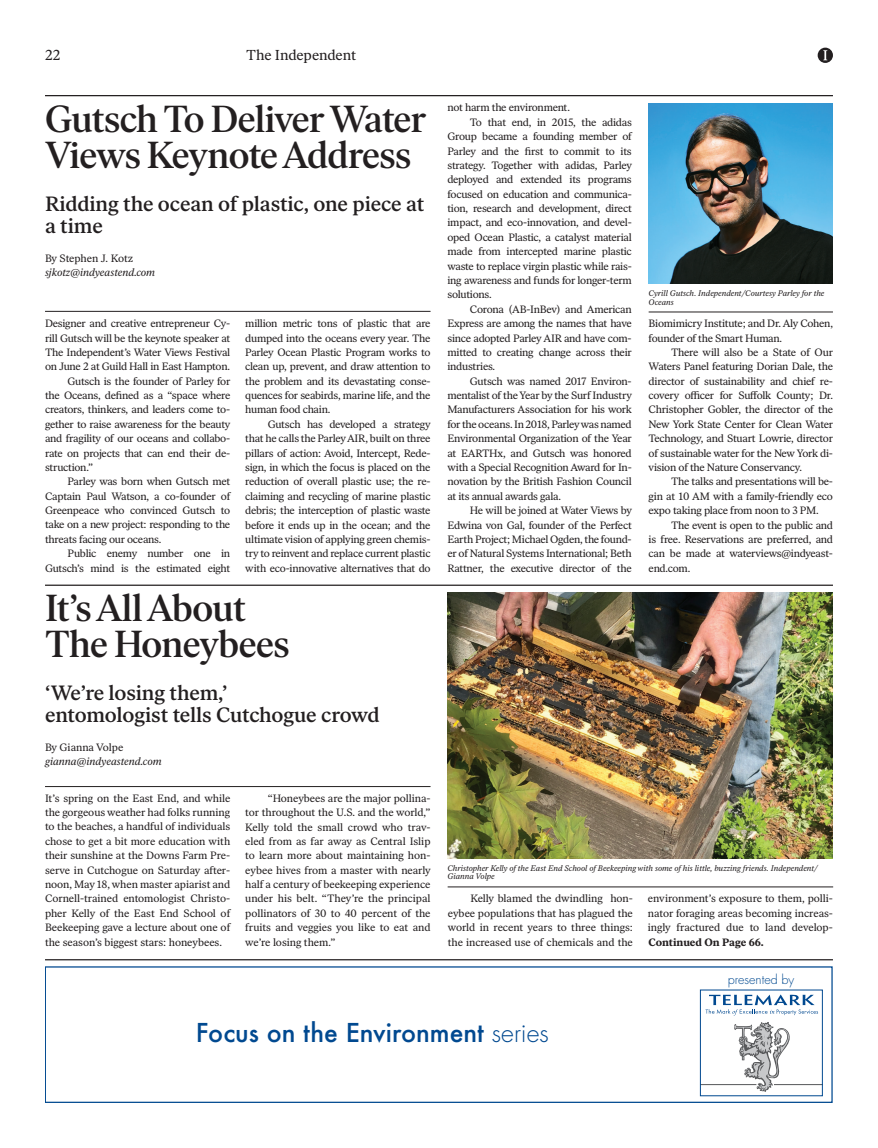
<style>
.page{position:relative;width:878px;height:1148px;background:#fff}
.page>*{position:absolute;margin:0;border:0;box-sizing:border-box;transform-origin:0 0}
.t1{font:500 37.5px/35.9px "Ivar Headline";letter-spacing:-.02em;color:#231f20}
.t2{font:500 25.25px "Futura";color:#014990}
.t3{font:500 20.62px/21.5px "Ivar Text";letter-spacing:-.01em;color:#231f20}
.t4{font:14.38px "Ivar Text";letter-spacing:-.01em;color:#231f20}
.t5{font:300 12.62px "Futura";color:#014990}
.t6{font:10.62px/14.4px "Ivar Text";letter-spacing:-.02em;color:#231f20;text-align:justify}
.t7{font:italic 10.62px "Ivar Text";color:#231f20}
.t8{font:700 10.62px "Ivar Text";color:#231f20}
.t9{font:10.62px "Ivar Text";color:#231f20}
.t10{font:italic 8.12px/8.1px "Ivar Text";color:#231f20}
.s1{font-weight:300}
</style>
<div class="page">
<hr style="left:45px;top:95px;width:787px;height:1px;background:#231f20">
<svg style="left:817px;top:48px;width:15px;height:15px"></svg>
<svg style="left:702px;top:994px;width:118px;height:98px"></svg>
<hr style="left:45px;top:959px;width:787px;height:1px;background:#231f20">
<img style="left:648px;top:103px;width:184px;height:180px">
<hr style="left:648px;top:312px;width:184px;height:1px;background:#231f20">
<hr style="left:45px;top:311px;width:385px;height:1px;background:#231f20">
<hr style="left:45px;top:584px;width:787px;height:2px;background:#231f20">
<img style="left:448px;top:592px;width:384px;height:266px">
<hr style="left:45px;top:786px;width:385px;height:1px;background:#231f20">
<hr style="left:447px;top:886px;width:386px;height:1px;background:#231f20">
<h3 class="t4" style="left:45px;top:47px;width:17px">22</h3>
<h3 class="t4" style="left:246px;top:47px;width:111px">The Independent</h3>
<h1 class="t1" style="left:45px;top:102px;width:382px">Gutsch To Deliver Water<br>Views Keynote Address</h1>
<h3 class="t3" style="left:45px;top:193px;width:381px">Ridding the ocean of plastic, one piece at a time</h3>
<p class="t6" style="left:45px;top:251px;width:90px">By Stephen J. Kotz</p>
<p class="t7" style="left:45px;top:266px;width:112px">sjkotz@indyeastend.com</p>
<p class="t6" style="left:45px;top:316px;width:187px">Designer and creative entrepreneur Cy-</p>
<p class="t6" style="left:45px;top:331px;width:187px">rill Gutsch will be the keynote speaker at</p>
<p class="t6" style="left:45px;top:345px;width:187px">The Independent’s Water Views Festival</p>
<p class="t6" style="left:45px;top:359px;width:186px">on June 2 at Guild Hall in East Hampton.</p>
<p class="t6" style="left:68px;top:374px;width:164px">Gutsch is the founder of Parley for</p>
<p class="t6" style="left:45px;top:388px;width:187px">the Oceans, defined as a “space where</p>
<p class="t6" style="left:45px;top:402px;width:187px">creators, thinkers, and leaders come to-</p>
<p class="t6" style="left:45px;top:417px;width:187px">gether to raise awareness for the beauty</p>
<p class="t6" style="left:45px;top:431px;width:187px">and fragility of our oceans and collabo-</p>
<p class="t6" style="left:45px;top:446px;width:187px">rate on projects that can end their de-</p>
<p class="t6" style="left:45px;top:460px;width:50px">struction.”</p>
<p class="t6" style="left:68px;top:474px;width:164px">Parley was born when Gutsch met</p>
<p class="t6" style="left:45px;top:489px;width:187px">Captain Paul Watson, a co-founder of</p>
<p class="t6" style="left:45px;top:503px;width:187px">Greenpeace who convinced Gutsch to</p>
<p class="t6" style="left:45px;top:517px;width:187px">take on a new project: responding to the</p>
<p class="t6" style="left:45px;top:532px;width:118px">threats facing our oceans.</p>
<p class="t6" style="left:68px;top:546px;width:164px">Public enemy number one in</p>
<p class="t6" style="left:45px;top:561px;width:187px">Gutsch’s mind is the estimated eight</p>
<p class="t6" style="left:245px;top:316px;width:187px">million metric tons of plastic that are dumped into the oceans every year. The Parley Ocean Plastic Program works to clean up, prevent, and draw attention to the problem and its devastating conse&shy;quences for seabirds, marine life, and the human food chain.</p>
<p class="t6" style="left:245px;top:417px;width:187px;text-indent:23px">Gutsch has developed a strategy that he calls the Parley AIR, built on three pillars of action: Avoid, Intercept, Rede&shy;sign, in which the focus is placed on the reduction of overall plastic use; the re&shy;claiming and recycling of marine plastic debris; the interception of plastic waste before it ends up in the ocean; and the ultimate vision of applying green chemis&shy;try to reinvent and replace current plastic with eco-innovative alternatives that do</p>
<h1 class="t1" style="left:45px;top:590px;width:246px">It’s All About<br>The Honeybees</h1>
<h3 class="t3" style="left:45px;top:682px;width:336px">‘We’re losing them,’<br>entomologist tells Cutchogue crowd</h3>
<p class="t9" style="left:45px;top:740px;width:80px">By Gianna Volpe</p>
<p class="t7" style="left:45px;top:755px;width:118px">gianna@indyeastend.com</p>
<p class="t6" style="left:45px;top:791px;width:187px">It’s spring on the East End, and while the gorgeous weather had folks running to the beaches, a handful of individuals chose to get a bit more education with their sunshine at the Downs Farm Pre&shy;serve in Cutchogue on Saturday after&shy;noon, May 18, when master apiarist and Cornell-trained entomologist Christo&shy;pher Kelly of the East End School of Beekeeping gave a lecture about one of the season’s biggest stars: honeybees.</p>
<p class="t6" style="left:245px;top:791px;width:187px;text-indent:22px">“Honeybees are the major pollina&shy;tor throughout the U.S. and the world,” Kelly told the small crowd who trav&shy;eled from as far away as Central Islip to learn more about maintaining hon&shy;eybee hives from a master with nearly half a century of beekeeping experience under his belt. “They’re the principal pollinators of 30 to 40 percent of the fruits and veggies you like to eat and we’re losing them.”</p>
<p class="t6" style="left:447px;top:101px;width:124px">not harm the environment.</p>
<p class="t6" style="left:470px;top:115px;width:163px">To that end, in 2015, the adidas</p>
<p class="t6" style="left:447px;top:129px;width:186px">Group became a founding member of</p>
<p class="t6" style="left:447px;top:144px;width:186px">Parley and the first to commit to its</p>
<p class="t6" style="left:447px;top:158px;width:186px">strategy. Together with adidas, Parley</p>
<p class="t6" style="left:447px;top:172px;width:186px">deployed and extended its programs</p>
<p class="t6" style="left:447px;top:187px;width:186px">focused on education and communica-</p>
<p class="t6" style="left:447px;top:201px;width:186px">tion, research and development, direct</p>
<p class="t6" style="left:447px;top:216px;width:186px">impact, and eco-innovation, and devel-</p>
<p class="t6" style="left:447px;top:230px;width:186px">oped Ocean Plastic, a catalyst material</p>
<p class="t6" style="left:447px;top:244px;width:186px">made from intercepted marine plastic</p>
<p class="t6" style="left:447px;top:259px;width:186px">waste to replace virgin plastic while rais-</p>
<p class="t6" style="left:447px;top:273px;width:186px">ing awareness and funds for longer-term</p>
<p class="t6" style="left:447px;top:287px;width:46px">solutions.</p>
<p class="t6" style="left:470px;top:302px;width:163px">Corona (AB-InBev) and American</p>
<p class="t6" style="left:447px;top:316px;width:186px">Express are among the names that have</p>
<p class="t6" style="left:447px;top:331px;width:186px">since adopted Parley AIR and have com-</p>
<p class="t6" style="left:447px;top:345px;width:186px">mitted to creating change across their</p>
<p class="t6" style="left:447px;top:359px;width:49px">industries.</p>
<p class="t6" style="left:470px;top:374px;width:163px">Gutsch was named 2017 Environ-</p>
<p class="t6" style="left:447px;top:388px;width:186px">mentalist of the Year by the Surf Industry</p>
<p class="t6" style="left:447px;top:402px;width:186px">Manufacturers Association for his work</p>
<p class="t6" style="left:447px;top:417px;width:186px">for the oceans. In 2018, Parley was named</p>
<p class="t6" style="left:447px;top:431px;width:186px">Environmental Organization of the Year</p>
<p class="t6" style="left:447px;top:446px;width:186px">at EARTHx, and Gutsch was honored</p>
<p class="t6" style="left:447px;top:460px;width:186px">with a Special Recognition Award for In-</p>
<p class="t6" style="left:447px;top:474px;width:186px">novation by the British Fashion Council</p>
<p class="t6" style="left:447px;top:489px;width:115px">at its annual awards gala.</p>
<p class="t6" style="left:470px;top:503px;width:163px">He will be joined at Water Views by</p>
<p class="t6" style="left:447px;top:517px;width:186px">Edwina von Gal, founder of the Perfect</p>
<p class="t6" style="left:447px;top:532px;width:186px">Earth Project; Michael Ogden, the found-</p>
<p class="t6" style="left:447px;top:546px;width:186px">er of Natural Systems International; Beth</p>
<p class="t6" style="left:447px;top:561px;width:186px">Rattner, the executive director of the</p>
<p class="t10" style="left:648px;top:289px;width:177px">Cyrill Gutsch. Independent/Courtesy Parley for the<br>Oceans</p>
<p class="t6" style="left:648px;top:316px;width:186px">Biomimicry Institute; and Dr. Aly Cohen, founder of the Smart Human.</p>
<p class="t6" style="left:648px;top:345px;width:186px;text-indent:23px">There will also be a State of Our Waters Panel featuring Dorian Dale, the director of sustainability and chief re&shy;covery officer for Suffolk County; Dr.<br>Christopher Gobler, the director of the New York State Center for Clean Water Technology, and Stuart Lowrie, director of sustainable water for the New York di&shy;vision of the Nature Conservancy.</p>
<p class="t6" style="left:648px;top:474px;width:186px;text-indent:23px">The talks and presentations will be&shy;gin at 10 AM with a family-friendly eco expo taking place from noon to 3 PM.</p>
<p class="t6" style="left:648px;top:517px;width:186px;text-indent:23px">The event is open to the public and is free. Reservations are preferred, and can be made at waterviews@indyeast&shy;end.com.</p>
<p class="t10" style="left:447px;top:864px;width:372px">Christopher Kelly of the East End School of Beekeeping with some of his little, buzzing friends. Independent/<br>Gianna Volpe</p>
<p class="t6" style="left:448px;top:891px;width:186px;text-indent:23px">Kelly blamed the dwindling hon&shy;eybee populations that has plagued the world in recent years to three things: the increased use of chemicals and the</p>
<p class="t6" style="left:648px;top:891px;width:186px">environment’s exposure to them, polli&shy;nator foraging areas becoming increas&shy;ingly fractured due to land develop-</p>
<p class="t8" style="left:648px;top:935px;width:117px">Continued On Page 66.</p>
<p class="t5" style="left:727px;top:971px;width:68px">presented by</p>
<h2 class="t2" style="left:196px;top:1015px;width:354px">Focus on the Environment <span class="s1">series</span></h2>
</div>
